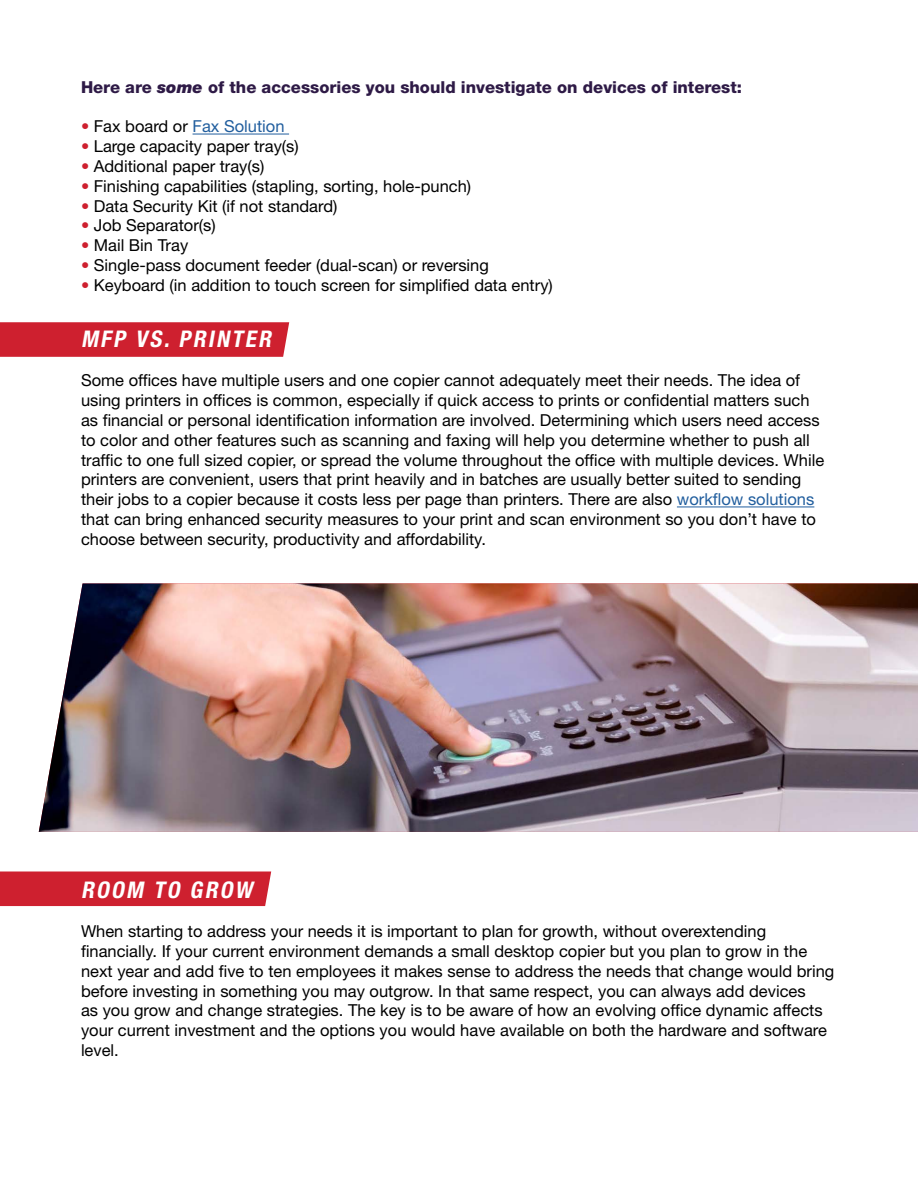
<style>
.page{position:relative;width:918px;height:1188px;background:#fff}
.page>*{position:absolute;margin:0;border:0;box-sizing:border-box;transform-origin:0 0}
.t1{font:italic 700 condensed 22.95px "Helvetica Neue LT Std";color:#fff}
.t2{font:16.5px/19.8px "Helvetica Neue LT Std";color:#000}
.t3{font:800 16.5px "Helvetica Neue LT Std";color:#2e1a46}
.t4{font:16.5px "Helvetica Neue LT Std";color:#215e9e}
.s1{font-weight:900;font-style:italic}
.s2{color:#ce202f}
.s3{color:#000}
.s4{color:#215e9e}
</style>
<div class="page">
<div style="left:0;top:322px;width:289px;height:35px;background:#ce202f"></div>
<div style="left:0;top:872px;width:271px;height:34px;background:#ce202f"></div>
<hr style="left:193px;top:134px;width:96px;height:1px;background:#215e9e">
<hr style="left:677px;top:507px;width:137px;height:1px;background:#215e9e">
<img style="left:39px;top:584px;width:879px;height:248px">
<p class="t3" style="left:81px;top:77px;width:663px">Here are <span class="s1">some</span> of the accessories you should investigate on devices of interest:</p>
<p class="t4" style="left:81px;top:117px;width:205px"><span class="s2">•</span> <span class="s3">Fax board or</span> Fax Solution</p>
<p class="t2" style="left:81px;top:136px;width:219px"><span class="s2">•</span> Large capacity paper tray(s)</p>
<p class="t2" style="left:81px;top:156px;width:185px"><span class="s2">•</span> Additional paper tray(s)</p>
<p class="t2" style="left:81px;top:176px;width:392px"><span class="s2">•</span> Finishing capabilities (stapling, sorting, hole-punch)</p>
<p class="t2" style="left:81px;top:196px;width:258px"><span class="s2">•</span> Data Security Kit (if not standard)</p>
<p class="t2" style="left:81px;top:215px;width:136px"><span class="s2">•</span> Job Separator(s)</p>
<p class="t2" style="left:81px;top:235px;width:109px"><span class="s2">•</span> Mail Bin Tray</p>
<p class="t2" style="left:81px;top:255px;width:409px"><span class="s2">•</span> Single-pass document feeder (dual-scan) or reversing</p>
<p class="t2" style="left:81px;top:275px;width:473px"><span class="s2">•</span> Keyboard (in addition to touch screen for simplified data entry)</p>
<h1 class="t1" style="left:81px;top:325px;width:196px">MFP VS. PRINTER</h1>
<p class="t2" style="left:81px;top:371px;width:745px">Some offices have multiple users and one copier cannot adequately meet their needs. The idea of using printers in offices is common, especially if quick access to prints or confidential matters such as financial or personal identification information are involved. Determining which users need access to color and other features such as scanning and faxing will help you determine whether to push all traffic to one full sized copier, or spread the volume throughout the office with multiple devices. While printers are convenient, users that print heavily and in batches are usually better suited to sending their jobs to a copier because it costs less per page than printers. There are also <span class="s4">workflow solutions </span>that can bring enhanced security measures to your print and scan environment so you don’t have to choose between security, productivity and affordability.</p>
<h1 class="t1" style="left:81px;top:875px;width:178px">ROOM TO GROW</h1>
<p class="t2" style="left:81px;top:921px;width:755px">When starting to address your needs it is important to plan for growth, without overextending financially. If your current environment demands a small desktop copier but you plan to grow in the next year and add five to ten employees it makes sense to address the needs that change would bring before investing in something you may outgrow. In that same respect, you can always add devices<br>as you grow and change strategies. The key is to be aware of how an evolving office dynamic affects your current investment and the options you would have available on both the hardware and software level.</p>
</div>
